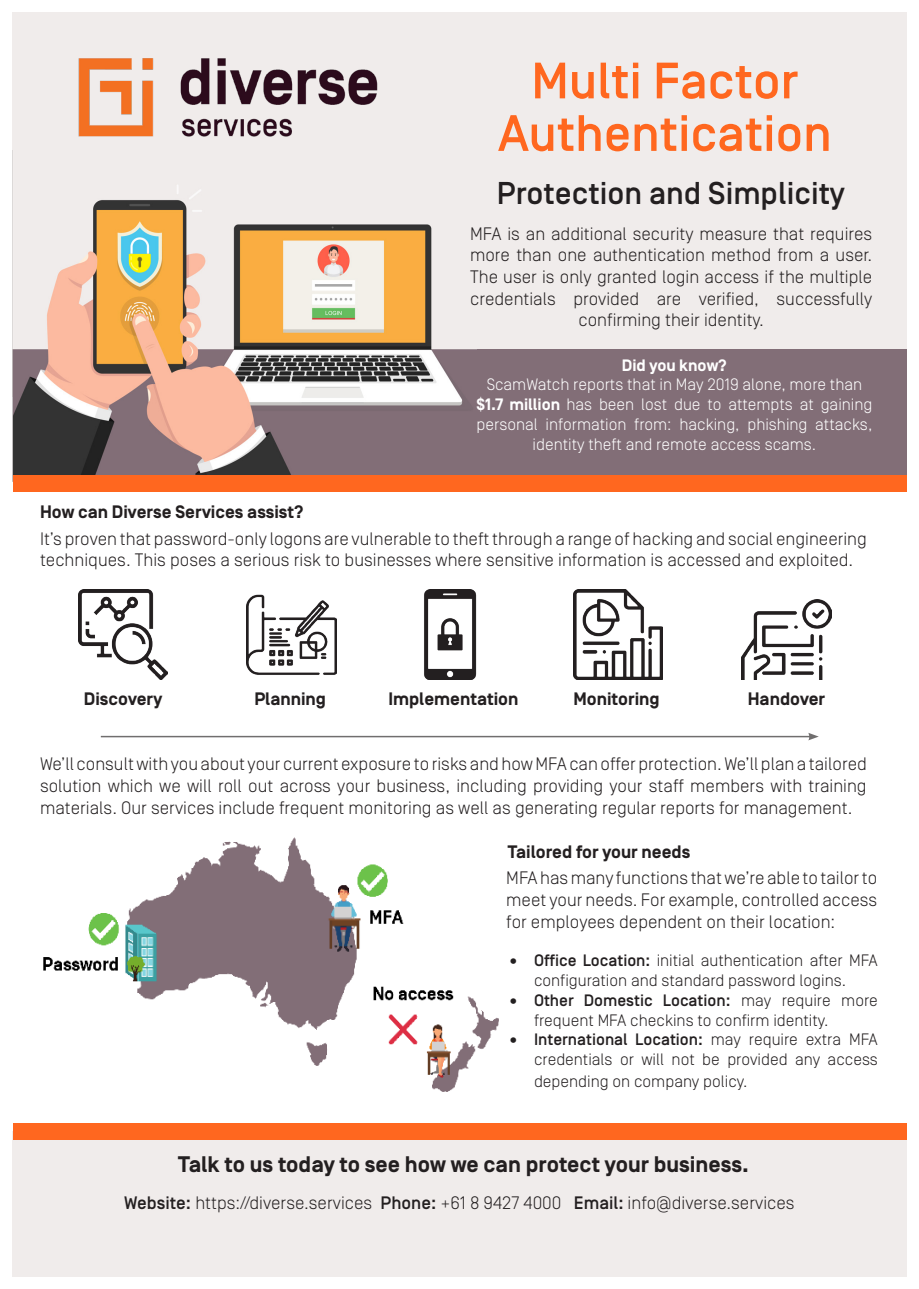
<style>
.page{position:relative;width:919px;height:1289px;background:#fff}
.page>*{position:absolute;margin:0;border:0;box-sizing:border-box;transform-origin:0 0}
.t1{font:500 51px/52.5px "Simplon Norm";color:#ff671f;text-align:center}
.t2{font:500 31.5px "Simplon Norm";color:#231f20}
.t3{font:700 22.5px "Simplon Norm";color:#231f20}
.t4{font:300 18px/21.6px "Simplon Norm";color:#231f20;text-align:justify}
.t5{font:700 18px "Simplon Norm";color:#231f20}
.t6{font:300 16.5px/19.8px "Simplon Norm";color:#231f20;text-align:center}
.t7{font:300 16.5px/19.8px "Simplon Norm";color:#fff;text-align:center}
.t8{font:700 16.5px "Simplon Norm";color:#fff}
.s1{font-weight:700}
.s2{font-weight:500}
</style>
<div class="page">
<div style="left:476px;top:349px;width:430px;height:126px;background:#826e77"></div>
<img style="left:43px;top:837px;width:456px;height:255px">
<div style="left:13px;top:1139px;width:893px;height:137px;background:#f0eceb"></div>
<img style="left:78px;top:590px;width:90px;height:89px">
<hr style="left:101px;top:735px;width:709px;height:2px;background:#231f20">
<svg style="left:808px;top:733px;width:10px;height:7px"></svg>
<div style="left:13px;top:1123px;width:893px;height:16px;background:#ff671f"></div>
<img style="left:12px;top:151px;width:464px;height:331px">
<img style="left:78px;top:57px;width:299px;height:80px">
<div style="left:13px;top:475px;width:893px;height:16px;background:#ff671f"></div>
<img style="left:247px;top:594px;width:89px;height:81px">
<img style="left:424px;top:590px;width:53px;height:89px">
<img style="left:573px;top:590px;width:89px;height:89px">
<img style="left:741px;top:600px;width:90px;height:79px">
<p class="t1" style="left:497px;top:57px;width:335px">Multi Factor<br>Authentication</p>
<p class="t2" style="left:497px;top:176px;width:349px">Protection and Simplicity</p>
<p class="t4" style="left:470px;top:223px;width:404px;text-align:center">MFA is an additional security measure that requires more than one authentication method from a user.<br>The user is only granted login access if the multiple credentials provided are verified, successfully confirming their identity.</p>
<p class="t8" style="left:622px;top:356px;width:107px">Did you know?</p>
<p class="t7" style="left:486px;top:375px;width:377px">ScamWatch reports that in May 2019 alone, more than</p>
<p class="t7" style="left:476px;top:395px;width:397px"><span class="s1">$1.7 million</span> has been lost due to attempts at gaining personal information from: hacking, phishing attacks, identity theft and remote access scams.</p>
<p class="t5" style="left:40px;top:502px;width:265px">How can Diverse Services assist?</p>
<p class="t4" style="left:40px;top:528px;width:828px">It’s proven that password-only logons are vulnerable to theft through a range of hacking and social engineering techniques. This poses a serious risk to businesses where sensitive information is accessed and exploited.</p>
<p class="t5" style="left:84px;top:689px;width:80px">Discovery</p>
<p class="t5" style="left:254px;top:689px;width:73px">Planning</p>
<p class="t5" style="left:388px;top:689px;width:131px">Implementation</p>
<p class="t5" style="left:573px;top:689px;width:88px">Monitoring</p>
<p class="t5" style="left:747px;top:689px;width:79px">Handover</p>
<p class="t4" style="left:40px;top:753px;width:828px">We’ll consult with you about your current exposure to risks and how MFA can offer protection. We’ll plan a tailored solution which we will roll out across your business, including providing your staff members with training materials. Our services include frequent monitoring as well as generating regular reports for management.</p>
<p class="t5" style="left:507px;top:842px;width:184px">Tailored for your needs</p>
<p class="t4" style="left:506px;top:867px;width:372px">MFA has many functions that we’re able to tailor to meet your needs. For example, controlled access for employees dependent on their location:</p>
<p class="t6" style="left:507px;top:950px;width:372px"><span class="s2">• Office Location:</span> initial authentication after MFA configuration and standard password logins.</p>
<p class="t6" style="left:534px;top:990px;width:345px;text-align:left;text-indent:-27px"><span class="s2">• Other Domestic Location:</span> may require more frequent MFA checkins to confirm identity.</p>
<p class="t6" style="left:507px;top:1030px;width:372px;text-align:right"><span class="s2">• International Location:</span> may require extra MFA credentials or will not be provided any access</p>
<p class="t6" style="left:534px;top:1071px;width:215px">depending on company policy.</p>
<p class="t3" style="left:178px;top:1152px;width:572px">Talk to us today to see how we can protect your business.</p>
<p class="t4" style="left:124px;top:1192px;width:672px"><span class="s2">Website:</span> https://diverse.services <span class="s2">Phone:</span> +61 8 9427 4000 <span class="s2">Email:</span> info@diverse.services</p>
</div>
